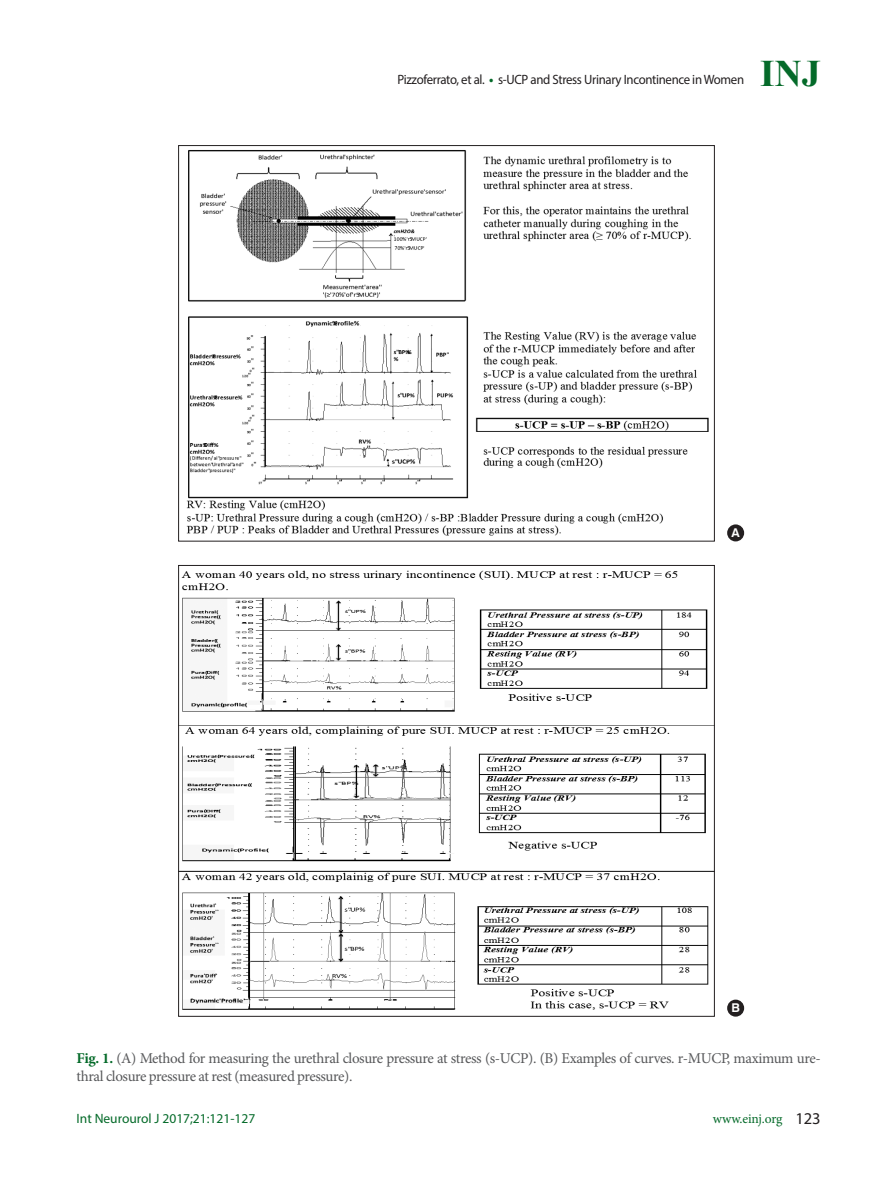
<style>
.page{position:relative;width:893px;height:1191px;background:#fff}
.page>*{position:absolute;margin:0;border:0;box-sizing:border-box;transform-origin:0 0}
.t1{font:700 37.5px "Times New Roman";color:#046a29}
.표제목_그림설명은_-1{font:15px/18px "Minion Pro";letter-spacing:-.025em;color:#57585a}
.t2{font:13.5px "Myriad Pro";letter-spacing:-.025em;color:#231f20;scale:.95 1}
.t3{font:13.5px "Myriad Pro";color:#046a29}
.t4{font:13.5px "Minion Pro";letter-spacing:-.01em;color:#046a29}
.t5{font:700 12.15px "Swiss 721 BT";color:#fff}
.s1{font-weight:700;color:#046a29}
.s2{font-family:"Myriad Pro";font-size:16.5px;color:#231f20}
</style>
<div class="page">
<img style="left:186px;top:150px;width:523px;height:386px">
<div style="left:727px;top:524px;width:17px;height:17px;background:#231f20;border-radius:50%"></div>
<img style="left:180px;top:570px;width:533px;height:440px">
<div style="left:727px;top:999px;width:17px;height:17px;background:#231f20;border-radius:50%"></div>
<p class="t2" style="left:397px;top:71px;width:366px">Pizzoferrato, et al. <span class="s1">•</span> s-UCP and Stress Urinary Incontinence in Women</p>
<h1 class="t1" style="left:760px;top:48px;width:62px">INJ</h1>
<p class="t5" style="left:731px;top:525px;width:10px">A</p>
<p class="t5" style="left:731px;top:1000px;width:10px">B</p>
<p class="표제목_그림설명은_-1" style="left:77px;top:1049px;width:746px"><span class="s1">Fig. 1.</span> (A) Method for measuring the urethral closure pressure at stress (s-UCP). (B) Examples of curves. r-MUCP, maximum ure&shy;thral closure pressure at rest (measured pressure).</p>
<p class="t3" style="left:77px;top:1110px;width:180px">Int Neurourol J 2017;21:121-127</p>
<p class="t4" style="left:713px;top:1109px;width:109px">www.einj.org <span class="s2">123</span></p>
</div>
